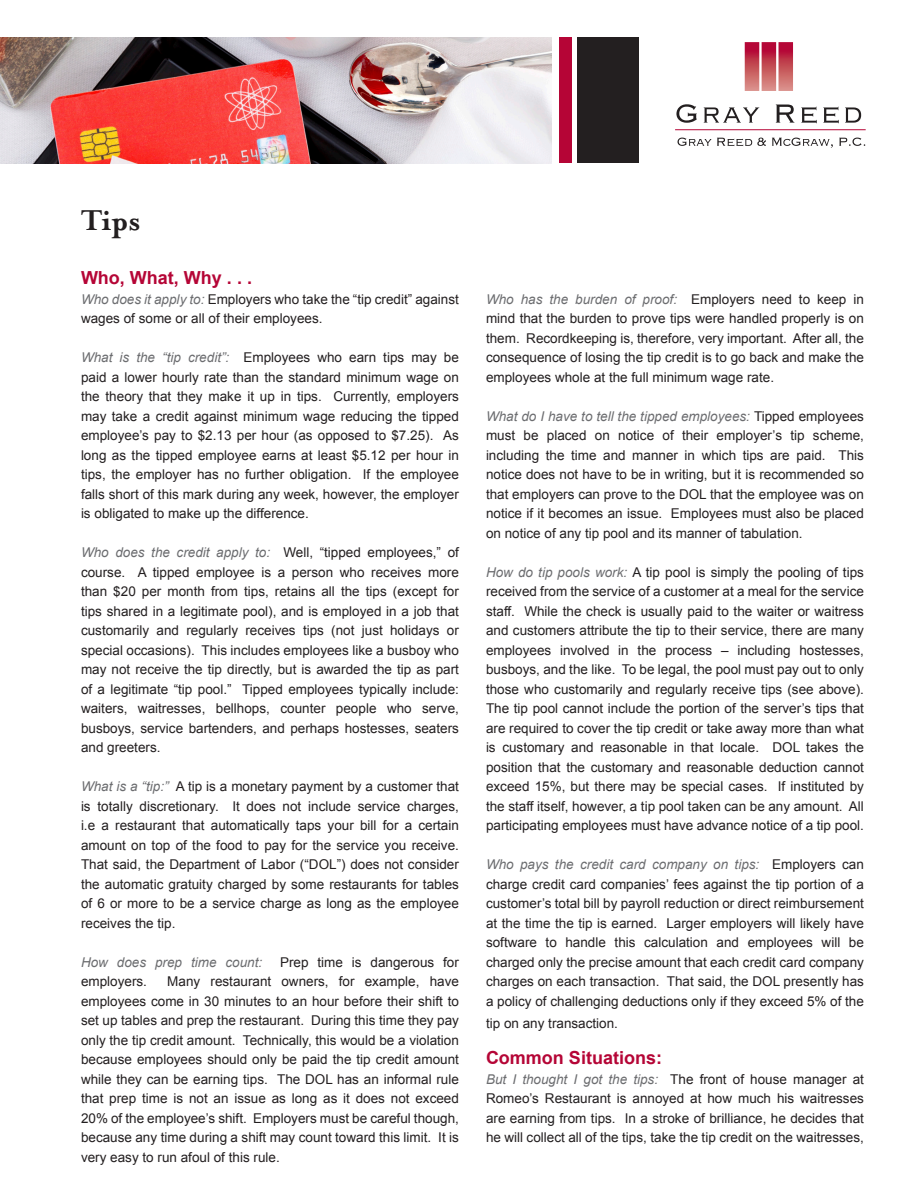
<style>
.page{position:relative;width:918px;height:1188px;background:#fff}
.page>*{position:absolute;margin:0;border:0;box-sizing:border-box;transform-origin:0 0}
.t1{font:700 33px "Mrs Eaves";color:#231f20}
.t2{font:700 18px "Arial";color:#b50536}
.t3{font:13.5px/19.5px "Arial";color:#231f20;text-align:justify}
.t4{font:italic 13.5px "Arial";color:#6c6d70}
.s1{font-style:italic;color:#6c6d70}
</style>
<div class="page">
<img style="left:0;top:38px;width:552px;height:125px">
<div style="left:577px;top:38px;width:62px;height:125px;background:#231f20"></div>
<div style="left:559px;top:38px;width:13px;height:125px;background:#b50536"></div>
<svg style="left:676px;top:104px;width:21px;height:19px"></svg>
<svg style="left:704px;top:107px;width:55px;height:16px"></svg>
<svg style="left:776px;top:105px;width:19px;height:18px"></svg>
<svg style="left:801px;top:107px;width:16px;height:16px"></svg>
<svg style="left:823px;top:107px;width:16px;height:16px"></svg>
<svg style="left:845px;top:107px;width:16px;height:16px"></svg>
<svg style="left:678px;top:138px;width:88px;height:8px"></svg>
<svg style="left:772px;top:138px;width:61px;height:10px"></svg>
<svg style="left:839px;top:138px;width:26px;height:8px"></svg>
<hr style="left:675px;top:129px;width:191px;height:1px;background:#b50536">
<svg style="left:745px;top:42px;width:48px;height:49px"></svg>
<p class="t1" style="left:81px;top:201px;width:61px">Tips</p>
<p class="t2" style="left:81px;top:266px;width:173px">Who, What, Why . . .</p>
<p class="t3" style="left:81px;top:289px;width:379px"><span class="s1">Who does it apply to:</span> Employers who take the “tip credit” against wages of some or all of their employees.</p>
<p class="t3" style="left:81px;top:348px;width:379px"><span class="s1">What is the “tip credit”:</span> Employees who earn tips may be paid a lower hourly rate than the standard minimum wage on the theory that they make it up in tips. Currently, employers may take a credit against minimum wage reducing the tipped employee’s pay to $2.13 per hour (as opposed to $7.25). As long as the tipped employee earns at least $5.12 per hour in tips, the employer has no further obligation. If the employee falls short of this mark during any week, however, the employer is obligated to make up the difference.</p>
<p class="t3" style="left:81px;top:543px;width:380px"><span class="s1">Who does the credit apply to:</span> Well, “tipped employees,” of course. A tipped employee is a person who receives more than $20 per month from tips, retains all the tips (except for tips shared in a legitimate pool), and is employed in a job that customarily and regularly receives tips (not just holidays or special occasions). This includes employees like a busboy who may not receive the tip directly, but is awarded the tip as part of a legitimate “tip pool.” Tipped employees typically include: waiters, waitresses, bellhops, counter people who serve, busboys, service bartenders, and perhaps hostesses, seaters and greeters.</p>
<p class="t3" style="left:81px;top:777px;width:379px"><span class="s1">What is a “tip:”</span> A tip is a monetary payment by a customer that is totally discretionary. It does not include service charges, i.e a restaurant that automatically taps your bill for a certain amount on top of the food to pay for the service you receive.<br>That said, the Department of Labor (“DOL”) does not consider the automatic gratuity charged by some restaurants for tables of 6 or more to be a service charge as long as the employee receives the tip.</p>
<p class="t4" style="left:81px;top:953px;width:183px">How does prep time count:</p>
<p class="t3" style="left:280px;top:952px;width:180px">Prep time is dangerous for</p>
<p class="t3" style="left:81px;top:972px;width:68px">employers.</p>
<p class="t3" style="left:81px;top:972px;width:380px;text-indent:86px">Many restaurant owners, for example, have employees come in 30 minutes to an hour before their shift to set up tables and prep the restaurant. During this time they pay only the tip credit amount. Technically, this would be a violation because employees should only be paid the tip credit amount while they can be earning tips. The DOL has an informal rule that prep time is not an issue as long as it does not exceed 20% of the employee’s shift. Employers must be careful though, because any time during a shift may count toward this limit. It is very easy to run afoul of this rule.</p>
<p class="t3" style="left:486px;top:289px;width:380px"><span class="s1">Who has the burden of proof:</span> Employers need to keep in mind that the burden to prove tips were handled properly is on them. Recordkeeping is, therefore, very important. After all, the consequence of losing the tip credit is to go back and make the employees whole at the full minimum wage rate.</p>
<p class="t3" style="left:486px;top:406px;width:379px"><span class="s1">What do I have to tell the tipped employees:</span> Tipped employees must be placed on notice of their employer’s tip scheme, including the time and manner in which tips are paid. This notice does not have to be in writing, but it is recommended so that employers can prove to the DOL that the employee was on notice if it becomes an issue. Employees must also be placed on notice of any tip pool and its manner of tabulation.</p>
<p class="t3" style="left:486px;top:562px;width:380px"><span class="s1">How do tip pools work:</span> A tip pool is simply the pooling of tips received from the service of a customer at a meal for the service staff. While the check is usually paid to the waiter or waitress and customers attribute the tip to their service, there are many employees involved in the process – including hostesses, busboys, and the like. To be legal, the pool must pay out to only those who customarily and regularly receive tips (see above).<br>The tip pool cannot include the portion of the server’s tips that are required to cover the tip credit or take away more than what is customary and reasonable in that locale. DOL takes the position that the customary and reasonable deduction cannot exceed 15%, but there may be special cases. If instituted by the staff itself, however, a tip pool taken can be any amount. All participating employees must have advance notice of a tip pool.</p>
<p class="t3" style="left:486px;top:855px;width:380px"><span class="s1">Who pays the credit card company on tips:</span> Employers can charge credit card companies’ fees against the tip portion of a customer’s total bill by payroll reduction or direct reimbursement at the time the tip is earned. Larger employers will likely have software to handle this calculation and employees will be charged only the precise amount that each credit card company charges on each transaction. That said, the DOL presently has a policy of challenging deductions only if they exceed 5% of the</p>
<p class="t3" style="left:486px;top:1014px;width:134px">tip on any transaction.</p>
<p class="t2" style="left:486px;top:1046px;width:178px">Common Situations:</p>
<p class="t3" style="left:486px;top:1069px;width:379px"><span class="s1">But I thought I got the tips:</span> The front of house manager at Romeo’s Restaurant is annoyed at how much his waitresses are earning from tips. In a stroke of brilliance, he decides that he will collect all of the tips, take the tip credit on the waitresses,</p>
</div>
